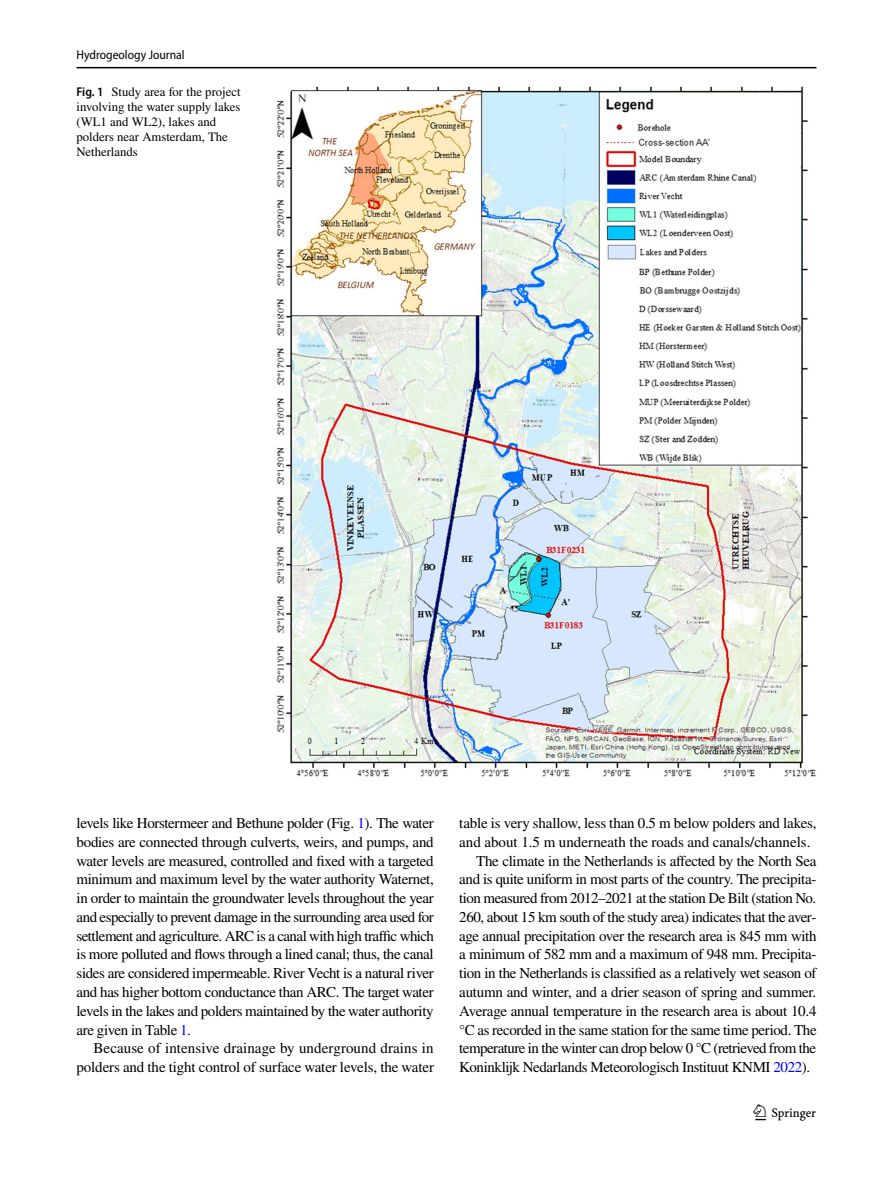
<style>
.page{position:relative;width:893px;height:1187px;background:#fff}
.page>*{position:absolute;margin:0;border:0;box-sizing:border-box;transform-origin:0 0}
.t1{font:22.5px "Springnew Regular 3";color:#000}
.t2{font:15px/18.8px "STIX";letter-spacing:-.025em;color:#000;text-align:justify}
.t3{font:15px "STIX";color:#000}
.t4{font:12.75px/15px "STIX";color:#000}
.t5{font:semi-condensed 12.75px "Myriad Pro";color:#000}
.s1{font-family:"Myriad Pro";font-weight:600;font-stretch:semi-condensed}
.s2{color:#00f}
</style>
<div class="page">
<hr style="left:77px;top:67px;width:739px;height:1px;background:#000">
<img style="left:276px;top:87px;width:540px;height:689px">
<p class="t5" style="left:77px;top:48px;width:110px">Hydrogeology Journal</p>
<p class="t4" style="left:77px;top:85px;width:166px"><span class="s1">Fig. 1</span> Study area for the project involving the water supply lakes (WL1 and WL2), lakes and polders near Amsterdam, The<br>Netherlands</p>
<p class="t2" style="left:77px;top:814px;width:359px">levels like Horstermeer and Bethune polder (Fig. <span class="s2">1</span>). The water bodies are connected through culverts, weirs, and pumps, and water levels are measured, controlled and fixed with a targeted minimum and maximum level by the water authority Waternet, in order to maintain the groundwater levels throughout the year and especially to prevent damage in the surrounding area used for settlement and agriculture. ARC is a canal with high traffic which is more polluted and flows through a lined canal; thus, the canal sides are considered impermeable. River Vecht is a natural river and has higher bottom conductance than ARC. The target water levels in the lakes and polders maintained by the water authority are given in Table <span class="s2">1</span>.</p>
<p class="t2" style="left:77px;top:1039px;width:359px;text-align:right">Because of intensive drainage by underground drains in polders and the tight control of surface water levels, the water</p>
<p class="t2" style="left:459px;top:814px;width:359px">table is very shallow, less than 0.5 m below polders and lakes,</p>
<p class="t3" style="left:459px;top:831px;width:353px">and about 1.5 m underneath the roads and canals/channels.</p>
<p class="t2" style="left:476px;top:852px;width:342px">The climate in the Netherlands is affected by the North Sea</p>
<p class="t2" style="left:459px;top:871px;width:359px">and is quite uniform in most parts of the country. The precipita-</p>
<p class="t2" style="left:459px;top:889px;width:359px">tion measured from 2012–2021 at the station De Bilt (station No.</p>
<p class="t2" style="left:459px;top:908px;width:359px">260, about 15 km south of the study area) indicates that the aver-</p>
<p class="t2" style="left:459px;top:927px;width:359px">age annual precipitation over the research area is 845 mm with</p>
<p class="t2" style="left:459px;top:946px;width:359px">a minimum of 582 mm and a maximum of 948 mm. Precipita-</p>
<p class="t2" style="left:459px;top:964px;width:359px">tion in the Netherlands is classified as a relatively wet season of</p>
<p class="t2" style="left:459px;top:983px;width:359px">autumn and winter, and a drier season of spring and summer.</p>
<p class="t2" style="left:459px;top:1002px;width:359px">Average annual temperature in the research area is about 10.4</p>
<p class="t2" style="left:459px;top:1021px;width:359px">°C as recorded in the same station for the same time period. The</p>
<p class="t2" style="left:459px;top:1039px;width:358px">temperature in the winter can drop below 0 °C (retrieved from the</p>
<p class="t2" style="left:459px;top:1058px;width:353px">Koninklijk Nedarlands Meteorologisch Instituut KNMI <span class="s2">2022</span>).</p>
<h1 class="t1" style="left:755px;top:1104px;width:62px">1 3</h1>
</div>
